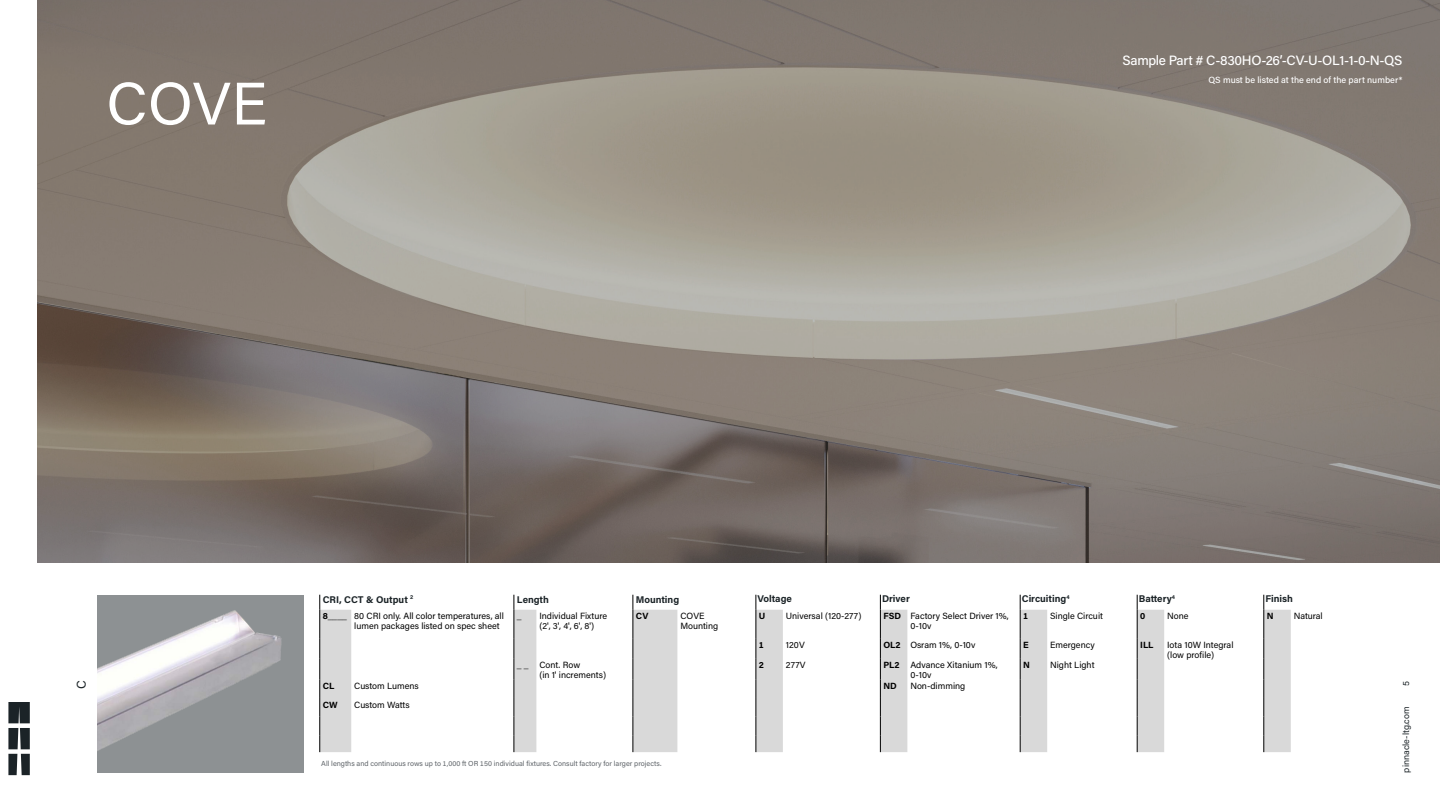
<style>
.page{position:relative;width:1440px;height:810px;background:#fff}
.page>*{position:absolute;margin:0;border:0;box-sizing:border-box;transform-origin:0 0}
.t1{font:60px "Acumin Pro";color:#fff}
.t2{font:500 13.5px "Acumin Pro";letter-spacing:-.025em;color:#fff}
.Header_1{font:12.75px "Acumin Pro";color:#1b2327}
.t3{font:700 9.75px "Acumin Pro";color:#1b2327}
.t4{font:9px/9.8px "Acumin Pro";color:#000}
.t5{font:500 9px "Acumin Pro";color:#fff}
.t6{font:700 9px "Acumin Pro";color:#000}
.t7{font:9px "Acumin Pro";color:#1b2327}
.Table_Body_Right{font:7.27px "Acumin Pro";color:#5f6469}
</style>
<div class="page">
<img style="left:38px;top:0;width:1402px;height:562px">
<img style="left:97px;top:595px;width:206px;height:177px">
<svg style="left:321px;top:610px;width:970px;height:142px"></svg>
<svg style="left:320px;top:595px;width:1px;height:157px"></svg>
<svg style="left:514px;top:595px;width:1px;height:157px"></svg>
<svg style="left:633px;top:595px;width:1px;height:157px"></svg>
<svg style="left:756px;top:595px;width:1px;height:157px"></svg>
<svg style="left:880px;top:595px;width:1px;height:157px"></svg>
<svg style="left:1020px;top:595px;width:1px;height:157px"></svg>
<svg style="left:1137px;top:595px;width:1px;height:157px"></svg>
<svg style="left:1264px;top:595px;width:1px;height:157px"></svg>
<svg style="left:8px;top:702px;width:22px;height:73px"></svg>
<p class="t1" style="left:106px;top:62px;width:162px">COVE</p>
<p class="t2" style="left:1123px;top:50px;width:281px">Sample Part # C-830HO-26’-CV-U-OL1-1-0-N-QS</p>
<p class="t5" style="left:1208px;top:73px;width:196px">QS must be listed at the end of the part number*</p>
<p class="Header_1" style="left:73px;top:689px;width:10px;rotate:-90deg">C</p>
<p class="t3" style="left:323px;top:592px;width:92px">CRI, CCT &amp; Output <sup>2</sup></p>
<p class="t3" style="left:517px;top:592px;width:34px">Length</p>
<p class="t3" style="left:636px;top:592px;width:45px">Mounting</p>
<p class="t3" style="left:758px;top:592px;width:36px">Voltage</p>
<p class="t3" style="left:882px;top:592px;width:29px">Driver</p>
<p class="t3" style="left:1022px;top:592px;width:49px">Circuiting<sup>4</sup></p>
<p class="t3" style="left:1139px;top:592px;width:38px">Battery<sup>4</sup></p>
<p class="t3" style="left:1265px;top:592px;width:29px">Finish</p>
<p class="t6" style="left:323px;top:610px;width:26px">8____</p>
<p class="t4" style="left:354px;top:611px;width:151px">80 CRI only. All color temperatures, all lumen packages listed on spec sheet</p>
<p class="t6" style="left:517px;top:610px;width:6px">_</p>
<p class="t4" style="left:539px;top:611px;width:69px">Individual Fixture (2', 3', 4', 6', 8')</p>
<p class="t6" style="left:636px;top:610px;width:14px">CV</p>
<p class="t4" style="left:680px;top:611px;width:39px">COVE<br>Mounting</p>
<p class="t6" style="left:759px;top:610px;width:8px">U</p>
<p class="t4" style="left:786px;top:611px;width:77px">Universal (120-277)</p>
<p class="t6" style="left:883px;top:610px;width:19px">FSD</p>
<p class="t4" style="left:910px;top:611px;width:100px">Factory Select Driver 1%,<br>0-10v</p>
<p class="t6" style="left:1023px;top:610px;width:7px">1</p>
<p class="t4" style="left:1050px;top:611px;width:54px">Single Circuit</p>
<p class="t6" style="left:1140px;top:610px;width:7px">0</p>
<p class="t4" style="left:1167px;top:611px;width:23px">None</p>
<p class="t6" style="left:1267px;top:610px;width:8px">N</p>
<p class="t4" style="left:1294px;top:611px;width:30px">Natural</p>
<p class="t6" style="left:759px;top:639px;width:7px">1</p>
<p class="t4" style="left:786px;top:640px;width:20px">120V</p>
<p class="t6" style="left:883px;top:639px;width:19px">OL2</p>
<p class="t4" style="left:910px;top:640px;width:66px">Osram 1%, 0-10v</p>
<p class="t6" style="left:1023px;top:639px;width:7px">E</p>
<p class="t4" style="left:1050px;top:640px;width:46px">Emergency</p>
<p class="t6" style="left:1140px;top:639px;width:15px">ILL</p>
<p class="t4" style="left:1167px;top:640px;width:68px">Iota 10W Integral</p>
<p class="t4" style="left:1167px;top:650px;width:49px">(low profile)</p>
<p class="t6" style="left:517px;top:658px;width:13px">_ _</p>
<p class="t6" style="left:759px;top:658px;width:7px">2</p>
<p class="t4" style="left:786px;top:659px;width:21px">277V</p>
<p class="t6" style="left:883px;top:658px;width:18px">PL2</p>
<p class="t4" style="left:910px;top:659px;width:89px">Advance Xitanium 1%,<br>0-10v</p>
<p class="t6" style="left:1023px;top:658px;width:8px">N</p>
<p class="t4" style="left:1050px;top:659px;width:46px">Night Light</p>
<p class="t4" style="left:539px;top:659px;width:42px">Cont. Row</p>
<p class="t4" style="left:539px;top:669px;width:68px">(in 1' increments)</p>
<p class="t6" style="left:323px;top:679px;width:13px">CL</p>
<p class="t4" style="left:354px;top:681px;width:66px">Custom Lumens</p>
<p class="t6" style="left:883px;top:679px;width:15px">ND</p>
<p class="t4" style="left:910px;top:681px;width:56px">Non-dimming</p>
<p class="t6" style="left:323px;top:698px;width:17px">CW</p>
<p class="t4" style="left:354px;top:699px;width:57px">Custom Watts</p>
<p class="Table_Body_Right" style="left:321px;top:759px;width:342px">All lengths and continuous rows up to 1,000 ft OR 150 individual fixtures. Consult factory for larger projects.</p>
<p class="t7" style="left:1400px;top:686px;width:6px;rotate:-90deg">5</p>
<p class="t7" style="left:1400px;top:772px;width:68px;rotate:-90deg">pinnacle-ltg.com</p>
</div>
